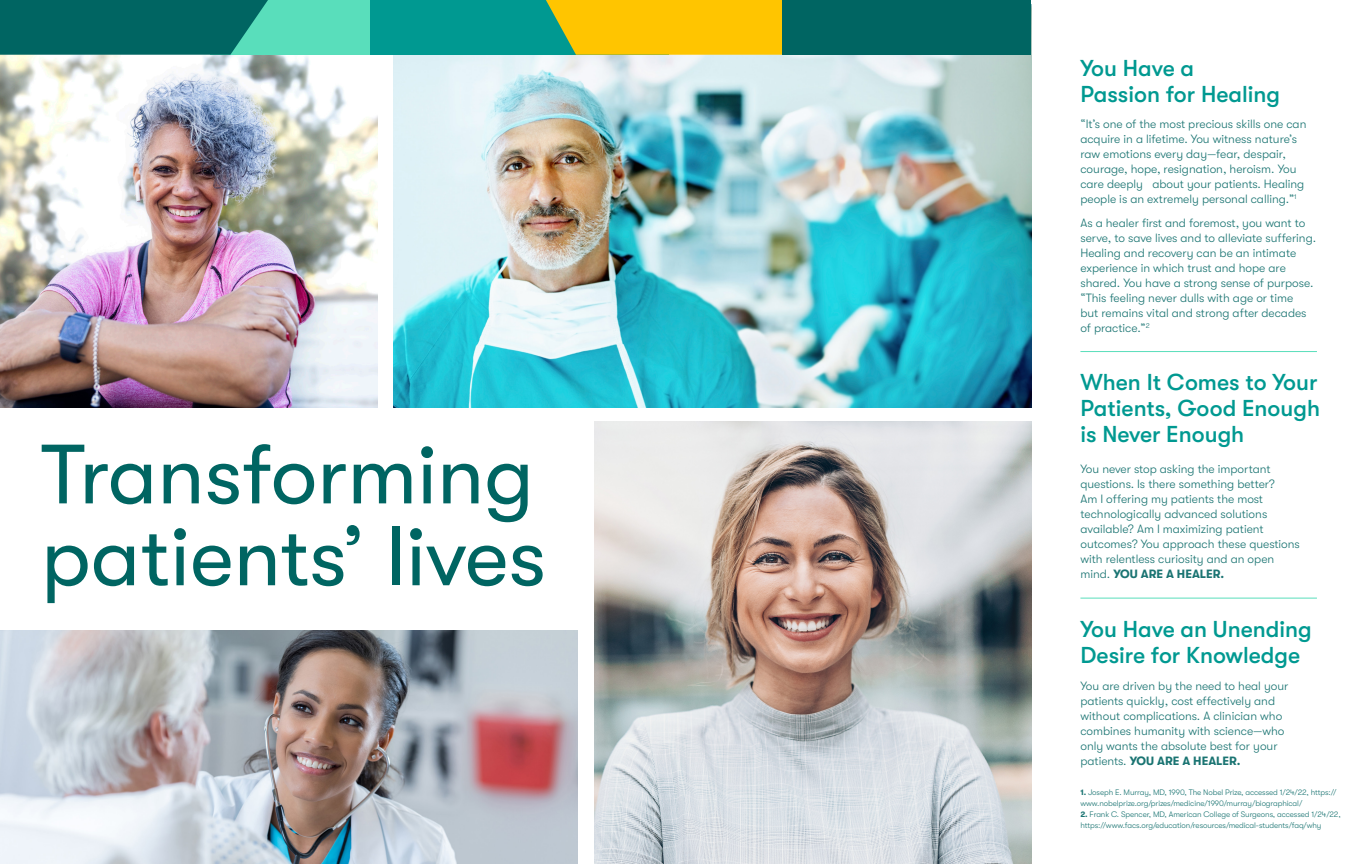
<style>
.page{position:relative;width:1368px;height:864px;background:#fff}
.page>*{position:absolute;margin:0;border:0;box-sizing:border-box;transform-origin:0 0}
.t1{font:83.9px/81.9px "GT Walsheim";color:#006562}
.t2{font:500 23px/26px "GT Walsheim";color:#009991}
.t3{font:300 12px/15px "GT Walsheim";color:#1a7472}
.t4{font:300 8px/11px "GT Walsheim";letter-spacing:-.01em;color:#1a7472}
.s1{font-weight:700}
</style>
<div class="page">
<img style="left:393px;top:55px;width:638px;height:352px">
<img style="left:0;top:630px;width:577px;height:234px">
<img style="left:0;top:55px;width:377px;height:352px">
<img style="left:595px;top:422px;width:436px;height:442px">
<div style="left:211px;top:0;width:215px;height:55px;background:#59debb"></div>
<div style="left:370px;top:0;width:299px;height:55px;background:#009991"></div>
<svg style="left:546px;top:0;width:237px;height:55px;background:#edc20a"></svg>
<div style="left:783px;top:0;width:248px;height:55px;background:#006562"></div>
<svg style="left:0;top:0;width:268px;height:55px;background:#076e68"></svg>
<hr style="left:1080px;top:351px;width:237px;height:1px;background:#59debb">
<hr style="left:1080px;top:598px;width:237px;height:1px;background:#59debb">
<p class="t1" style="left:41px;top:434px;width:507px">Transforming patients’ lives</p>
<p class="t2" style="left:1080px;top:56px;width:201px">You Have a<br>Passion for Healing</p>
<p class="t3" style="left:1080px;top:116px;width:228px">“It’s one of the most precious skills one can acquire in a lifetime. You witness nature’s raw emotions every day—fear, despair, courage, hope, resignation, heroism. You care deeply about your patients. Healing people is an extremely personal calling.”<sup>1</sup></p>
<p class="t3" style="left:1080px;top:215px;width:237px">As a healer first and foremost, you want to serve, to save lives and to alleviate suffering.<br>Healing and recovery can be an intimate experience in which trust and hope are shared. You have a strong sense of purpose. “This feeling never dulls with age or time<br>but remains vital and strong after decades of practice.”<sup>2</sup></p>
<p class="t2" style="left:1080px;top:369px;width:241px;text-align:justify">When It Comes to Your Patients, Good Enough is Never Enough</p>
<p class="t3" style="left:1080px;top:461px;width:221px">You never stop asking the important questions. Is there something better?<br>Am I offering my patients the most technologically advanced solutions available? Am I maximizing patient outcomes? You approach these questions with relentless curiosity and an open mind. <span class="s1">YOU ARE A HEALER.</span></p>
<p class="t2" style="left:1080px;top:616px;width:233px">You Have an Unending<br>Desire for Knowledge</p>
<p class="t3" style="left:1080px;top:679px;width:209px">You are driven by the need to heal your patients quickly, cost effectively and without complications. A clinician who combines humanity with science—who only wants the absolute best for your patients. <span class="s1">YOU ARE A HEALER.</span></p>
<p class="t4" style="left:1080px;top:787px;width:258px"><span class="s1">1.</span> Joseph E. Murray, MD, 1990, The Nobel Prize, accessed 1/24/22, https:// www.nobelprize.org/prizes/medicine/1990/murray/biographical/</p>
<p class="t4" style="left:1080px;top:809px;width:262px"><span class="s1">2.</span> Frank C. Spencer, MD, American College of Surgeons, accessed 1/24/22, https://www.facs.org/education/resources/medical-students/faq/why</p>
</div>
